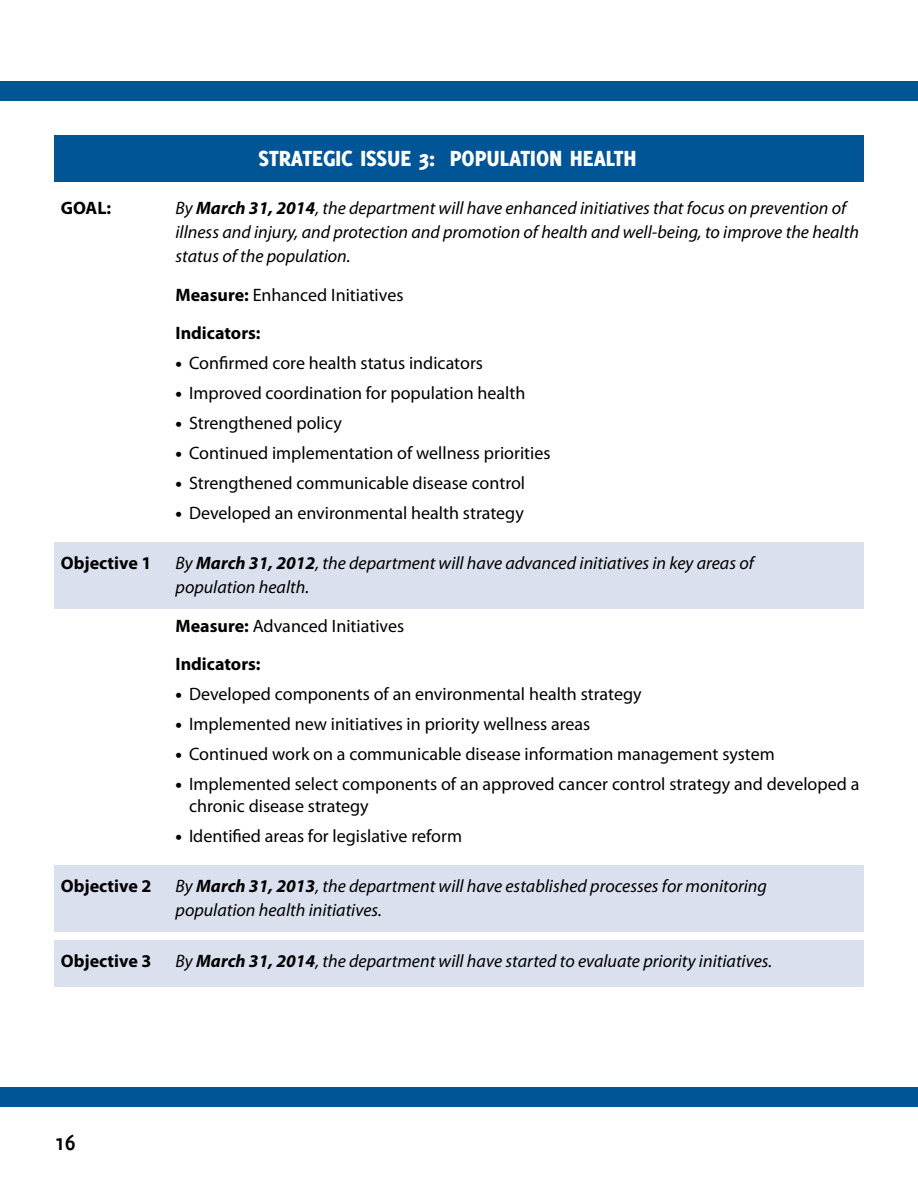
<style>
.page{position:relative;width:918px;height:1188px;background:#fff}
.page>*{position:absolute;margin:0;border:0;box-sizing:border-box;transform-origin:0 0}
.t1{font:800 24px "Delicious";color:#fff}
.t2{font:700 24px "Delicious";color:#000}
.t3{font:18px/21.6px "Myriad Pro";color:#000}
.t4{font:italic 18px/24px "Myriad Pro";color:#000}
.t5{font:700 18px/38.4px "Myriad Pro";color:#000}
.s1{font-weight:700}
.s2{font-weight:400}
.s3{font-weight:900}
</style>
<div class="page">
<div style="left:0;top:1088px;width:918px;height:19px;background:#005596"></div>
<div style="left:0;top:81px;width:918px;height:19px;background:#005596"></div>
<div style="left:54px;top:542px;width:810px;height:67px;background:#dbe0ee"></div>
<div style="left:54px;top:940px;width:810px;height:47px;background:#dbe0ee"></div>
<div style="left:54px;top:865px;width:810px;height:67px;background:#dbe0ee"></div>
<div style="left:54px;top:135px;width:810px;height:46px;background:#005596"></div>
<h1 class="t1" style="left:259px;top:145px;width:380px">STRATEGIC ISSUE 3: POPULATION HEALTH</h1>
<p class="t5" style="left:61px;top:188px;width:52px">GOAL:</p>
<p class="t4" style="left:176px;top:196px;width:685px">By <span class="s1">March 31, 2014</span>, the department will have enhanced initiatives that focus on prevention of illness and injury, and protection and promotion of health and well-being, to improve the health status of the population.</p>
<p class="t5" style="left:176px;top:275px;width:229px">Measure: <span class="s2">Enhanced Initiatives<br></span>Indicators:</p>
<p class="t3" style="left:176px;top:352px;width:309px"><span class="s3">•</span> Confirmed core health status indicators</p>
<p class="t3" style="left:176px;top:382px;width:351px"><span class="s3">•</span> Improved coordination for population health</p>
<p class="t3" style="left:176px;top:412px;width:168px"><span class="s3">•</span> Strengthened policy</p>
<p class="t3" style="left:176px;top:442px;width:377px"><span class="s3">•</span> Continued implementation of wellness priorities</p>
<p class="t3" style="left:176px;top:472px;width:351px"><span class="s3">•</span> Strengthened communicable disease control</p>
<p class="t3" style="left:176px;top:502px;width:350px"><span class="s3">•</span> Developed an environmental health strategy</p>
<p class="t5" style="left:61px;top:544px;width:92px">Objective 1</p>
<p class="t4" style="left:176px;top:551px;width:580px">By <span class="s1">March 31, 2012</span>, the department will have advanced initiatives in key areas of population health.</p>
<p class="t5" style="left:176px;top:606px;width:230px">Measure: <span class="s2">Advanced Initiatives<br></span>Indicators:</p>
<p class="t3" style="left:176px;top:683px;width:468px"><span class="s3">•</span> Developed components of an environmental health strategy</p>
<p class="t3" style="left:176px;top:713px;width:416px"><span class="s3">•</span> Implemented new initiatives in priority wellness areas</p>
<p class="t3" style="left:176px;top:743px;width:601px"><span class="s3">•</span> Continued work on a communicable disease information management system</p>
<p class="t3" style="left:189px;top:773px;width:672px;text-indent:-14px"><span class="s3">•</span> Implemented select components of an approved cancer control strategy and developed a chronic disease strategy</p>
<p class="t3" style="left:176px;top:825px;width:288px"><span class="s3">•</span> Identified areas for legislative reform</p>
<p class="t5" style="left:61px;top:866px;width:92px">Objective 2</p>
<p class="t4" style="left:176px;top:874px;width:593px">By <span class="s1">March 31, 2013</span>, the department will have established processes for monitoring population health initiatives.</p>
<p class="t5" style="left:61px;top:941px;width:92px">Objective 3</p>
<p class="t4" style="left:176px;top:948px;width:598px">By <span class="s1">March 31, 2014</span>, the department will have started to evaluate priority initiatives.</p>
<h1 class="t2" style="left:54px;top:1128px;width:23px">16</h1>
</div>
